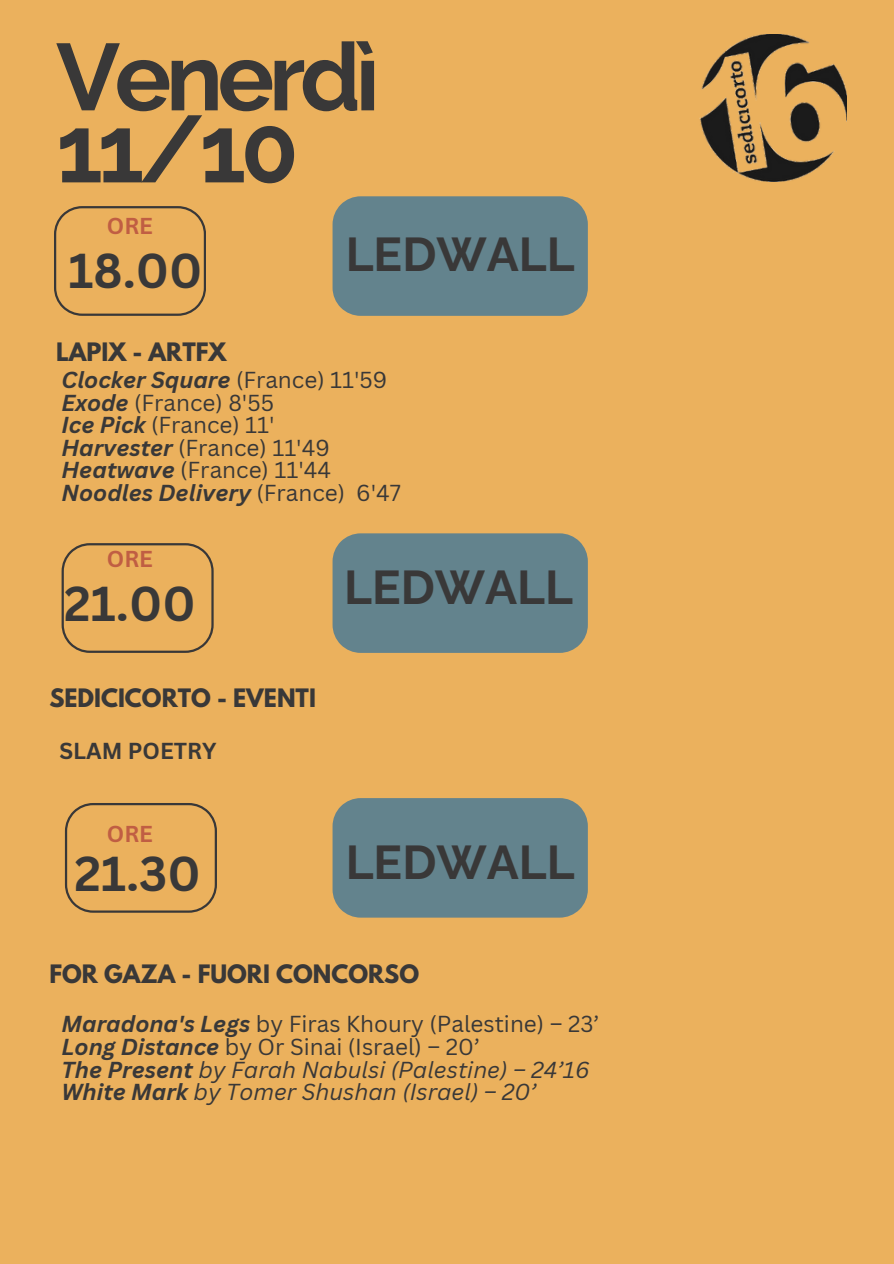
<style>
.page{position:relative;width:894px;height:1264px;background:#fff}
.page>*{position:absolute;margin:0;border:0;box-sizing:border-box;transform-origin:0 0}
.t1{font:700 94.5px/72px "Raleway";letter-spacing:-.055em;color:#393838}
.t2{font:700 47.7px "Raleway";color:#393838}
.t3{font:700 47.7px "Canva Sans";color:#393838}
.t4{font:22.5px "Canva Sans";color:#393838}
.t5{font:italic 22.5px "Canva Sans";color:#393838}
.t6{font:italic 700 22.5px "Canva Sans";color:#393838}
.t7{font:700 22.5px "League Spartan";color:#393838}
.t8{font:700 22.5px "Canva Sans";color:#393838}
.t9{font:700 22.35px "Canva Sans";color:#c05e43}
.s1{font-weight:400;font-style:normal}
.s2{font-weight:700;font-style:italic}
.s3{font-weight:700}
</style>
<div class="page">
<div style="left:0;top:0;width:893px;height:1263px;background:#ebb15d"></div>
<svg style="left:54px;top:206px;width:152px;height:110px"></svg>
<div style="left:332px;top:196px;width:255px;height:120px;background:#63838d"></div>
<svg style="left:62px;top:543px;width:151px;height:110px"></svg>
<div style="left:332px;top:533px;width:255px;height:120px;background:#63838d"></div>
<svg style="left:65px;top:803px;width:152px;height:109px"></svg>
<div style="left:332px;top:798px;width:255px;height:119px;background:#63838d"></div>
<img style="left:699px;top:34px;width:147px;height:148px">
<p class="t1" style="left:56px;top:41px;width:325px">Venerdì<br>11/10</p>
<p class="t9" style="left:107px;top:210px;width:48px">ORE</p>
<p class="t3" style="left:68px;top:237px;width:135px">18.00</p>
<p class="t2" style="left:345px;top:226px;width:230px">LEDWALL</p>
<h1 class="t7" style="left:56px;top:341px;width:172px">LAPIX - ARTFX</h1>
<h3 class="t6" style="left:62px;top:364px;width:327px">Clocker Square <span class="s1">(France) 11'59</span></h3>
<h2 class="t4" style="left:62px;top:386px;width:214px"><span class="s2">Exode</span> (France) 8'55</h2>
<h2 class="t4" style="left:62px;top:409px;width:214px"><span class="s2">Ice Pick</span> (France) 11'</h2>
<p class="t4" style="left:62px;top:431px;width:270px"><span class="s2">Harvester</span> (France) 11'49</p>
<h3 class="t4" style="left:62px;top:454px;width:271px"><span class="s2">Heatwave</span> (France) 11'44</h3>
<p class="t6" style="left:62px;top:476px;width:341px">Noodles Delivery <span class="s1">(France) 6'47</span></p>
<p class="t9" style="left:107px;top:543px;width:48px">ORE</p>
<h3 class="t3" style="left:64px;top:570px;width:133px">21.00</h3>
<h2 class="t7" style="left:49px;top:686px;width:268px">SEDICICORTO - EVENTI</h2>
<h3 class="t8" style="left:59px;top:734px;width:159px">SLAM POETRY</h3>
<h3 class="t9" style="left:107px;top:818px;width:48px">ORE</h3>
<h3 class="t3" style="left:74px;top:840px;width:128px">21.30</h3>
<h2 class="t2" style="left:344px;top:559px;width:230px">LEDWALL</h2>
<p class="t2" style="left:345px;top:833px;width:230px">LEDWALL</p>
<h2 class="t7" style="left:49px;top:962px;width:371px">FOR GAZA - FUORI CONCORSO</h2>
<h2 class="t4" style="left:62px;top:1008px;width:539px"><span class="s2">Maradona's Legs</span> by Firas Khoury (Palestine) – 23’</h2>
<h3 class="t4" style="left:62px;top:1030px;width:419px"><span class="s2">Long Distance</span> by Or Sinai (Israel) – 20’</h3>
<p class="t5" style="left:62px;top:1053px;width:529px"><span class="s3">The Present</span> by Farah Nabulsi (Palestine) – 24’16</p>
<p class="t5" style="left:62px;top:1075px;width:476px"><span class="s3">White Mark</span> by Tomer Shushan (Israel) – 20’</p>
</div>
